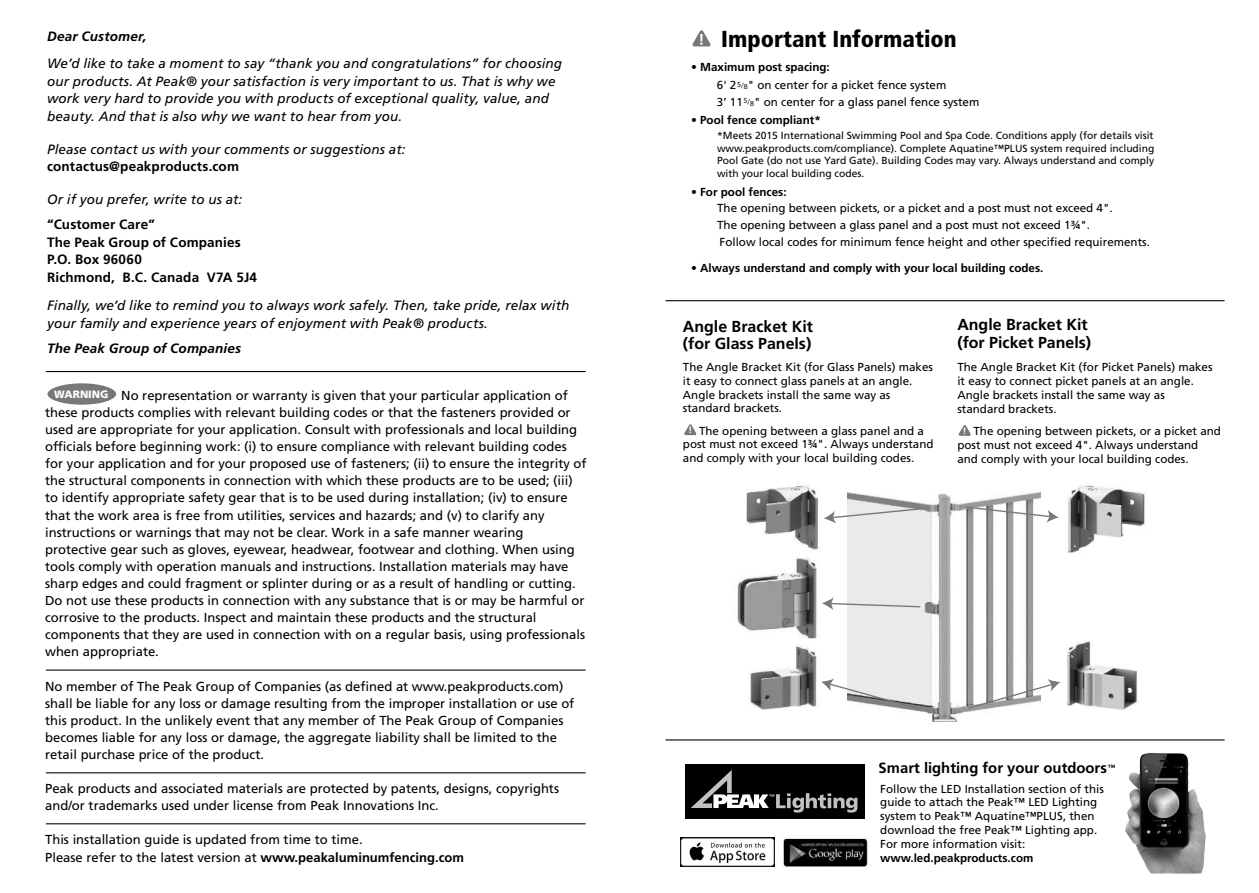
<style>
.page{position:relative;width:1259px;height:893px;background:#fff}
.page>*{position:absolute;margin:0;border:0;box-sizing:border-box;transform-origin:0 0}
.t1{font:900 condensed 23.25px "Frutiger LT Std";color:#000}
.t2{font:700 15.9px/17.7px "Frutiger LT Std";color:#000}
.t3{font:700 14.85px "Frutiger LT Std";color:#000}
.t4{font:italic 13.5px/17.9px "Frutiger";letter-spacing:.005em;color:#000}
.t5{font:700 13.5px/17.9px "Frutiger";letter-spacing:.01em;color:#000}
.t6{font:italic 700 13.5px "Frutiger";letter-spacing:.01em;color:#000}
.t7{font:13.05px/17.1px "Frutiger LT Std";color:#000}
.t8{font:11.55px/14px "Frutiger LT Std";color:#000}
.t9{font:700 11.55px "Frutiger LT Std";color:#000}
.t10{font:900 10.65px "Frutiger LT Std";color:#fff}
.t11{font:10.35px/12.6px "Frutiger LT Std";color:#000;text-align:justify}
.s1{font-weight:700}
.s2{font-family:"Myriad Pro";font-size:7.8px}
</style>
<div class="page">
<hr style="left:46px;top:669px;width:539px;height:2px;background:#000">
<hr style="left:46px;top:371px;width:539px;height:1px;background:#000">
<hr style="left:665px;top:300px;width:559px;height:1px;background:#000">
<hr style="left:665px;top:739px;width:559px;height:1px;background:#000">
<div style="left:47px;top:383px;width:70px;height:22px;background:#76787a;border-radius:50%"></div>
<div style="left:46px;top:382px;width:72px;height:24px;border:2px solid #fff;border-radius:50%"></div>
<svg style="left:692px;top:30px;width:19px;height:16px"></svg>
<img style="left:737px;top:484px;width:81px;height:226px">
<img style="left:847px;top:492px;width:193px;height:230px">
<svg style="left:824px;top:507px;width:98px;height:17px"></svg>
<svg style="left:822px;top:597px;width:99px;height:13px"></svg>
<svg style="left:821px;top:679px;width:101px;height:32px"></svg>
<svg style="left:967px;top:679px;width:93px;height:31px"></svg>
<svg style="left:964px;top:506px;width:94px;height:17px"></svg>
<img style="left:1067px;top:641px;width:70px;height:68px">
<img style="left:1067px;top:485px;width:78px;height:68px">
<div style="left:685px;top:764px;width:179px;height:55px;background:#000"></div>
<svg style="left:691px;top:770px;width:166px;height:43px"></svg>
<img style="left:783px;top:837px;width:85px;height:31px">
<img style="left:681px;top:838px;width:93px;height:29px">
<img style="left:1125px;top:753px;width:81px;height:120px">
<hr style="left:46px;top:772px;width:539px;height:1px;background:#000">
<hr style="left:46px;top:823px;width:539px;height:1px;background:#000">
<svg style="left:684px;top:424px;width:12px;height:11px"></svg>
<svg style="left:958px;top:425px;width:13px;height:11px"></svg>
<p class="t6" style="left:47px;top:29px;width:101px">Dear Customer,</p>
<p class="t4" style="left:47px;top:54px;width:516px">We’d like to take a moment to say “thank you and congratulations” for choosing our products. At Peak® your satisfaction is very important to us. That is why we work very hard to provide you with products of exceptional quality, value, and beauty. And that is also why we want to hear from you.</p>
<p class="t4" style="left:47px;top:140px;width:360px">Please contact us with your comments or suggestions at:</p>
<p class="t5" style="left:47px;top:158px;width:193px">contactus@peakproducts.com</p>
<p class="t4" style="left:47px;top:190px;width:197px">Or if you prefer, write to us at:</p>
<p class="t5" style="left:47px;top:215px;width:211px">“Customer Care”<br>The Peak Group of Companies<br>P.O. Box 96060<br>Richmond, B.C. Canada V7A 5J4</p>
<p class="t4" style="left:47px;top:297px;width:524px">Finally, we’d like to remind you to always work safely. Then, take pride, relax with your family and experience years of enjoyment with Peak® products.</p>
<p class="t6" style="left:47px;top:340px;width:195px">The Peak Group of Companies</p>
<p class="t7" style="left:45px;top:387px;width:543px;text-indent:76px">No representation or warranty is given that your particular application of these products complies with relevant building codes or that the fasteners provided or used are appropriate for your application. Consult with professionals and local building officials before beginning work: (i) to ensure compliance with relevant building codes for your application and for your proposed use of fasteners; (ii) to ensure the integrity of the structural components in connection with which these products are to be used; (iii) to identify appropriate safety gear that is to be used during installation; (iv) to ensure that the work area is free from utilities, services and hazards; and (v) to clarify any instructions or warnings that may not be clear. Work in a safe manner wearing protective gear such as gloves, eyewear, headwear, footwear and clothing. When using tools comply with operation manuals and instructions. Installation materials may have sharp edges and could fragment or splinter during or as a result of handling or cutting.<br>Do not use these products in connection with any substance that is or may be harmful or corrosive to the products. Inspect and maintain these products and the structural components that they are used in connection with on a regular basis, using professionals when appropriate.</p>
<p class="t7" style="left:45px;top:677px;width:531px">No member of The Peak Group of Companies (as defined at www.peakproducts.com) shall be liable for any loss or damage resulting from the improper installation or use of this product. In the unlikely event that any member of The Peak Group of Companies becomes liable for any loss or damage, the aggregate liability shall be limited to the retail purchase price of the product.</p>
<p class="t7" style="left:45px;top:780px;width:515px">Peak products and associated materials are protected by patents, designs, copyrights and/or trademarks used under license from Peak Innovations Inc.</p>
<p class="t7" style="left:45px;top:831px;width:420px">This installation guide is updated from time to time.<br>Please refer to the latest version at <span class="s1">www.peakaluminumfencing.com</span></p>
<p class="t10" style="left:54px;top:388px;width:56px">WARNING</p>
<h1 class="t1" style="left:721px;top:25px;width:237px">Important Information</h1>
<p class="t8" style="left:717px;top:58px;width:231px;line-height:18.5px;text-indent:-26px"><span class="s1">• Maximum post spacing:<br></span>6' 2<sup>5</sup><span class="s2">/8</span>" on center for a picket fence system</p>
<p class="t8" style="left:717px;top:95px;width:264px">3’ 11<sup>5</sup><span class="s2">/8</span>" on center for a glass panel fence system</p>
<p class="t9" style="left:691px;top:113px;width:131px">• Pool fence compliant*</p>
<p class="t11" style="left:717px;top:129px;width:439px">*Meets 2015 International Swimming Pool and Spa Code. Conditions apply (for details visit www.peakproducts.com/compliance). Complete Aquatine™PLUS system required including Pool Gate (do not use Yard Gate). Building Codes may vary. Always understand and comply with your local building codes.</p>
<p class="t9" style="left:691px;top:185px;width:97px">• For pool fences:</p>
<p class="t8" style="left:717px;top:200px;width:434px;line-height:16.6px">The opening between pickets, or a picket and a post must not exceed 4".<br>The opening between a glass panel and a post must not exceed 1¾".<br>Follow local codes for minimum fence height and other specified requirements.</p>
<p class="t9" style="left:691px;top:261px;width:354px">• Always understand and comply with your local building codes.</p>
<p class="t2" style="left:683px;top:317px;width:132px">Angle Bracket Kit (for Glass Panels)</p>
<p class="t8" style="left:683px;top:360px;width:251px">The Angle Bracket Kit (for Glass Panels) makes it easy to connect glass panels at an angle.<br>Angle brackets install the same way as standard brackets.</p>
<p class="t8" style="left:683px;top:424px;width:252px;text-indent:16px">The opening between a glass panel and a post must not exceed 1¾". Always understand and comply with your local building codes.</p>
<p class="t2" style="left:957px;top:316px;width:135px">Angle Bracket Kit (for Picket Panels)</p>
<p class="t8" style="left:957px;top:360px;width:257px">The Angle Bracket Kit (for Picket Panels) makes it easy to connect picket panels at an angle.<br>Angle brackets install the same way as standard brackets.</p>
<p class="t8" style="left:957px;top:424px;width:265px;text-indent:16px">The opening between pickets, or a picket and post must not exceed 4". Always understand and comply with your local building codes.</p>
<p class="t3" style="left:878px;top:759px;width:238px">Smart lighting for your outdoors<sup>™</sup></p>
<p class="t8" style="left:880px;top:782px;width:225px">Follow the LED Installation section of this guide to attach the Peak™ LED Lighting system to Peak™ Aquatine™PLUS, then download the free Peak™ Lighting app.<br>For more information visit:</p>
<p class="t9" style="left:880px;top:851px;width:155px">www.led.peakproducts.com</p>
</div>
